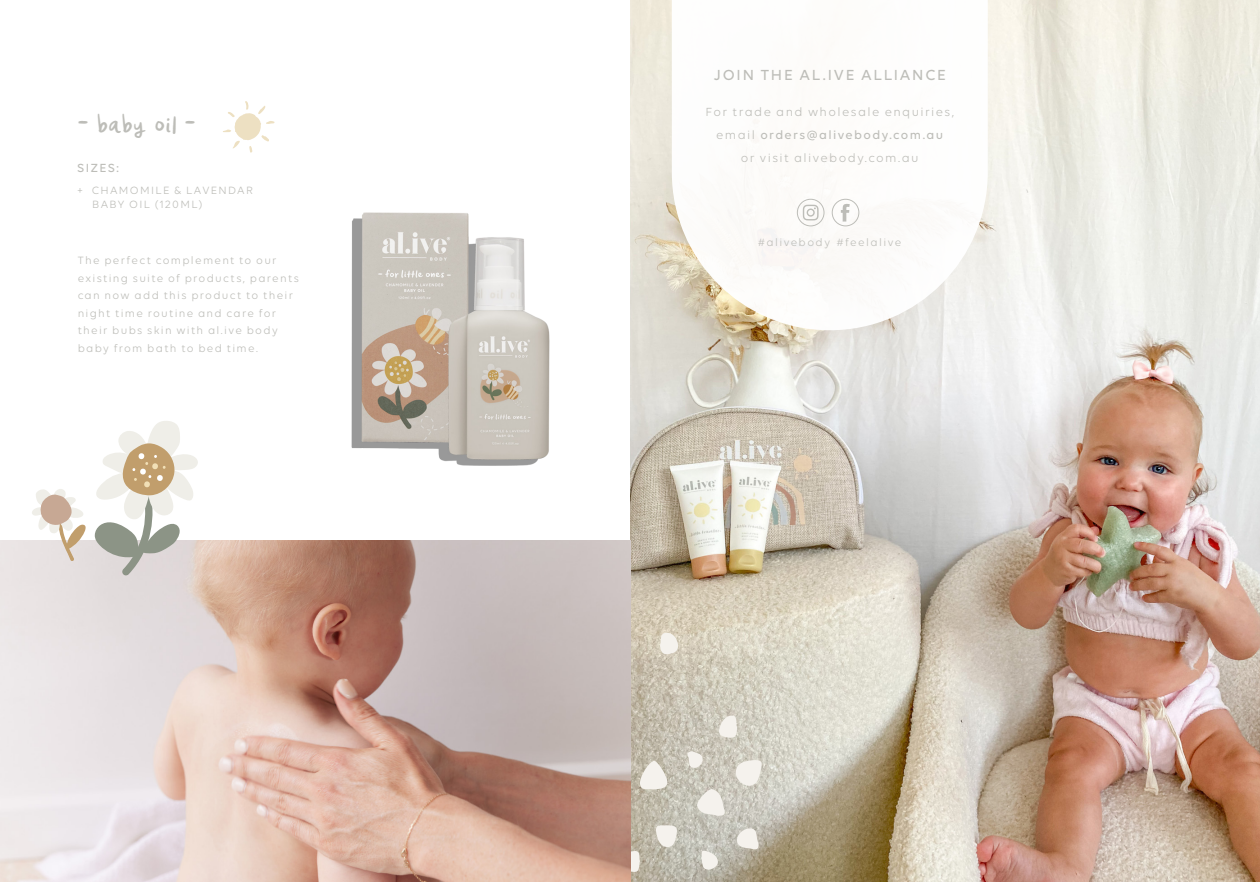
<style>
.page{position:relative;width:1260px;height:882px;background:#fff}
.page>*{position:absolute;margin:0;border:0;box-sizing:border-box;transform-origin:0 0}
.t1{font:29.75px "Orange Juice";letter-spacing:-.025em;color:#bdbdb8}
.t2{font:500 15.75px "Volte";letter-spacing:.115em;color:#bdbdb8}
.BODY_Tempora{font:12.6px/23.1px "Volte";letter-spacing:.11em;color:#bdbdb8;text-align:center}
.BODY_Tempora-2{font:500 12.6px "Volte";letter-spacing:.115em;color:#bdbdb8}
.BODY_Tempora-3{font:11.38px/17.5px "Volte";letter-spacing:.115em;color:#bdbdb8}
.s1{font-weight:500}
</style>
<div class="page">
<img style="left:630px;top:0;width:630px;height:882px">
<svg style="left:672px;top:0;width:316px;height:330px"></svg>
<div style="left:797px;top:199px;width:27px;height:27px;border:1px solid #bdbdb8;border-radius:50%"></div>
<svg style="left:803px;top:205px;width:16px;height:15px"></svg>
<div style="left:832px;top:199px;width:27px;height:27px;border:1px solid #bdbdb8;border-radius:50%"></div>
<svg style="left:841px;top:203px;width:9px;height:19px"></svg>
<svg style="left:639px;top:761px;width:28px;height:31px"></svg>
<svg style="left:696px;top:788px;width:30px;height:28px"></svg>
<svg style="left:736px;top:760px;width:27px;height:27px"></svg>
<svg style="left:631px;top:850px;width:10px;height:23px"></svg>
<svg style="left:655px;top:823px;width:23px;height:24px"></svg>
<svg style="left:736px;top:828px;width:23px;height:22px"></svg>
<svg style="left:718px;top:715px;width:20px;height:23px"></svg>
<svg style="left:659px;top:632px;width:20px;height:23px"></svg>
<svg style="left:700px;top:850px;width:18px;height:20px"></svg>
<svg style="left:686px;top:751px;width:17px;height:17px"></svg>
<img style="left:351px;top:212px;width:199px;height:254px">
<img style="left:0;top:541px;width:631px;height:341px">
<svg style="left:32px;top:489px;width:54px;height:73px"></svg>
<svg style="left:95px;top:421px;width:103px;height:155px"></svg>
<svg style="left:223px;top:101px;width:52px;height:52px"></svg>
<p class="t1" style="left:77px;top:110px;width:121px">- baby oil -</p>
<p class="BODY_Tempora-2" style="left:77px;top:161px;width:43px">SIZES:</p>
<p class="BODY_Tempora-3" style="left:92px;top:183px;width:162px;line-height:14px;text-indent:-15px">+ CHAMOMILE &amp; LAVENDAR<br>BABY OIL (120ML)</p>
<p class="BODY_Tempora-3" style="left:78px;top:252px;width:223px">The perfect complement to our existing suite of products, parents can now add this product to their night time routine and care for their bubs skin with al.ive body baby from bath to bed time.</p>
<p class="t2" style="left:714px;top:66px;width:234px">JOIN THE AL.IVE ALLIANCE</p>
<p class="BODY_Tempora" style="left:705px;top:100px;width:250px">For trade and wholesale enquiries, email <span class="s1">orders@alivebody.com.au<br></span>or visit alivebody.com.au</p>
<p class="BODY_Tempora-3" style="left:758px;top:233px;width:73px">#alivebody</p>
<p class="BODY_Tempora-3" style="left:837px;top:233px;width:66px">#feelalive</p>
</div>
